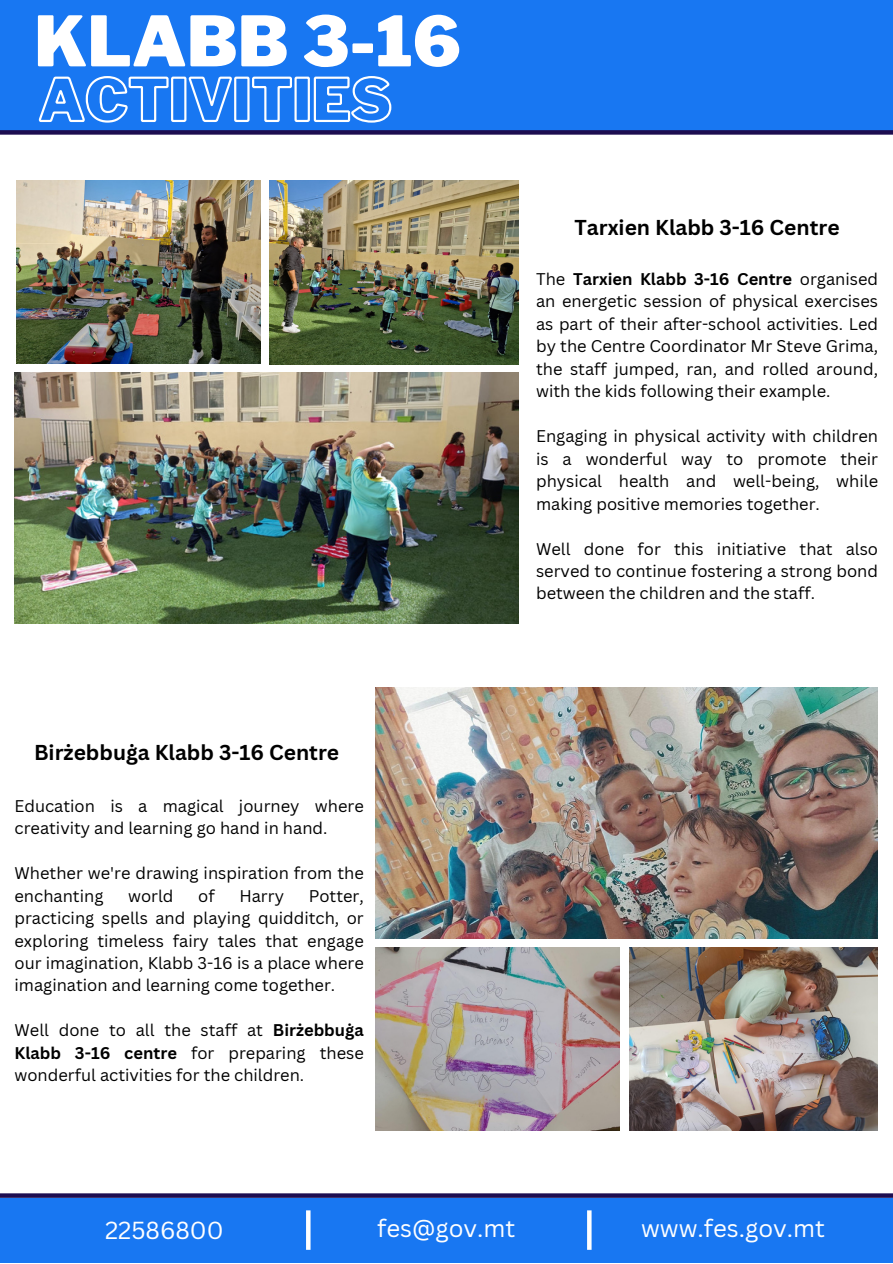
<style>
.page{position:relative;width:893px;height:1264px;background:#fff}
.page>*{position:absolute;margin:0;border:0;box-sizing:border-box;transform-origin:0 0}
.t1{font:900 68.85px "Libre Franklin";color:#fff}
.t2{font:24px "Canva Sans";color:#fff}
.t3{font:700 21px "Canva Sans";color:#000}
.t4{font:16.5px/22.5px "Canva Sans";color:#000;text-align:justify}
.s1{font-weight:700}
</style>
<div class="page">
<div style="left:0;top:1197px;width:892px;height:65px;background:#1877f2"></div>
<hr style="left:306px;top:1210px;width:4px;height:39px;background:#fff">
<svg style="left:587px;top:1210px;width:4px;height:39px"></svg>
<svg style="left:0;top:1193px;width:892px;height:4px;background:#30215f"></svg>
<div style="left:0;top:0;width:892px;height:130px;background:#1877f2"></div>
<div style="left:0;top:130px;width:892px;height:5px;background:#1d0d50"></div>
<img style="left:16px;top:181px;width:244px;height:182px">
<img style="left:270px;top:181px;width:248px;height:183px">
<img style="left:15px;top:373px;width:503px;height:250px">
<img style="left:375px;top:947px;width:244px;height:183px">
<img style="left:629px;top:947px;width:248px;height:183px">
<img style="left:375px;top:687px;width:502px;height:251px">
<svg style="left:38px;top:76px;width:354px;height:47px"></svg>
<p class="t1" style="left:34px;top:0;width:428px">KLABB 3-16</p>
<p class="t3" style="left:34px;top:737px;width:307px">Birżebbuġa Klabb 3-16 Centre</p>
<p class="t4" style="left:15px;top:794px;width:351px">Education is a magical journey where creativity and learning go hand in hand.</p>
<p class="t4" style="left:15px;top:861px;width:351px">Whether we're drawing inspiration from the enchanting</p>
<p class="t4" style="left:128px;top:883px;width:47px">world</p>
<p class="t4" style="left:198px;top:883px;width:18px">of</p>
<p class="t4" style="left:239px;top:883px;width:46px">Harry</p>
<p class="t4" style="left:15px;top:883px;width:351px;text-indent:294px">Potter, practicing spells and playing quidditch, or exploring timeless fairy tales that engage our imagination, Klabb 3-16 is a place where imagination and learning come together.</p>
<p class="t4" style="left:15px;top:1018px;width:351px">Well done to all the staff at <span class="s1">Birżebbuġa Klabb 3-16 centre</span> for preparing these wonderful activities for the children.</p>
<p class="t3" style="left:574px;top:212px;width:266px">Tarxien Klabb 3-16 Centre</p>
<p class="t4" style="left:536px;top:267px;width:343px">The <span class="s1">Tarxien Klabb 3-16 Centre</span> organised an energetic session of physical exercises as part of their after-school activities. Led by the Centre Coordinator Mr Steve Grima, the staff jumped, ran, and rolled around, with the kids following their example.</p>
<p class="t4" style="left:536px;top:424px;width:343px">Engaging in physical activity with children is a wonderful way to promote their physical health and well-being, while making positive memories together.</p>
<p class="t4" style="left:536px;top:537px;width:343px">Well done for this initiative that also served to continue fostering a strong bond between the children and the staff.</p>
<p class="t2" style="left:105px;top:1212px;width:120px">22586800</p>
<p class="t2" style="left:377px;top:1210px;width:140px">fes@gov.mt</p>
<p class="t2" style="left:641px;top:1210px;width:185px">www.fes.gov.mt</p>
</div>
